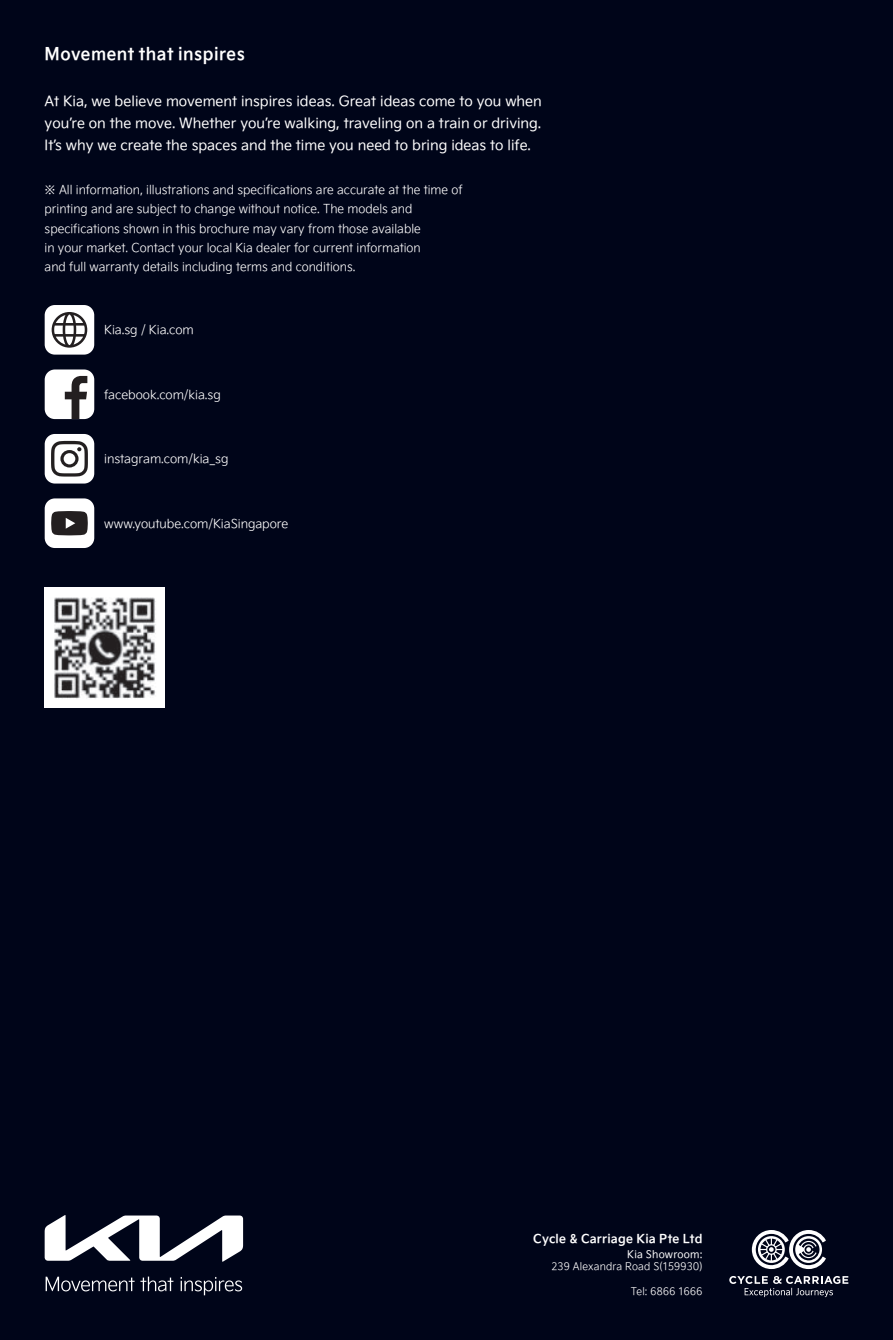
<style>
.page{position:relative;width:893px;height:1340px;background:#fff}
.page>*{position:absolute;margin:0;border:0;box-sizing:border-box;transform-origin:0 0}
.t1{font:17.5px "Kia Signature Fix OTF Bold";letter-spacing:.03em;color:#fff;scale:.94 1}
.t2{font:14px/21.9px "Kia Signature Fix OTF Regular";color:#fff;text-align:justify}
.t3{font:12.25px/19.2px "Kia Signature Fix OTF Light";color:#fff}
.t4{font:12.25px "Kia Signature Fix OTF Bold";letter-spacing:.015em;color:#fff}
.t5{font:10.5px "Kia Signature Fix OTF Light";letter-spacing:.02em;color:#fff}
.t6{font:10.5px "Kia Signature Fix OTF Regular";letter-spacing:.02em;color:#fff}
</style>
<div class="page">
<div style="left:0;top:0;width:893px;height:1339px;background:#000519"></div>
<svg style="left:45px;top:1215px;width:198px;height:46px"></svg>
<svg style="left:46px;top:1276px;width:127px;height:15px"></svg>
<svg style="left:181px;top:1276px;width:61px;height:19px"></svg>
<svg style="left:752px;top:1230px;width:74px;height:38px"></svg>
<svg style="left:729px;top:1276px;width:119px;height:21px"></svg>
<div style="left:45px;top:498px;width:49px;height:50px;background:#fff;border-radius:10px"></div>
<svg style="left:51px;top:511px;width:37px;height:24px"></svg>
<div style="left:45px;top:369px;width:49px;height:50px;background:#fff;border-radius:10px"></div>
<svg style="left:65px;top:376px;width:22px;height:43px"></svg>
<div style="left:45px;top:434px;width:49px;height:49px;background:#fff;border-radius:10px"></div>
<svg style="left:51px;top:441px;width:37px;height:35px"></svg>
<div style="left:45px;top:305px;width:49px;height:49px;background:#fff;border-radius:10px"></div>
<svg style="left:52px;top:312px;width:35px;height:35px"></svg>
<img style="left:45px;top:587px;width:120px;height:121px">
<h1 class="t1" style="left:45px;top:41px;width:214px">Movement that inspires</h1>
<p class="t2" style="left:45px;top:90px;width:499px">At Kia, we believe movement inspires ideas. Great ideas come to you when you’re on the move. Whether you’re walking, traveling on a train or driving.<br>It’s why we create the spaces and the time you need to bring ideas to life.</p>
<p class="t3" style="left:45px;top:180px;width:420px">※ All information, illustrations and specifications are accurate at the time of printing and are subject to change without notice. The models and specifications shown in this brochure may vary from those available<br>in your market. Contact your local Kia dealer for current information<br>and full warranty details including terms and conditions.</p>
<p class="t3" style="left:104px;top:320px;width:91px">Kia.sg / Kia.com</p>
<p class="t3" style="left:104px;top:384px;width:118px">facebook.com/kia.sg</p>
<p class="t3" style="left:104px;top:449px;width:126px">instagram.com/kia_sg</p>
<p class="t3" style="left:104px;top:513px;width:186px">www.youtube.com/KiaSingapore</p>
<p class="t4" style="left:533px;top:1229px;width:171px">Cycle &amp; Carriage Kia Pte Ltd</p>
<p class="t6" style="left:627px;top:1246px;width:77px">Kia Showroom:</p>
<p class="t5" style="left:551px;top:1258px;width:153px">239 Alexandra Road S(159930)</p>
<p class="t5" style="left:631px;top:1283px;width:73px">Tel: 6866 1666</p>
</div>
